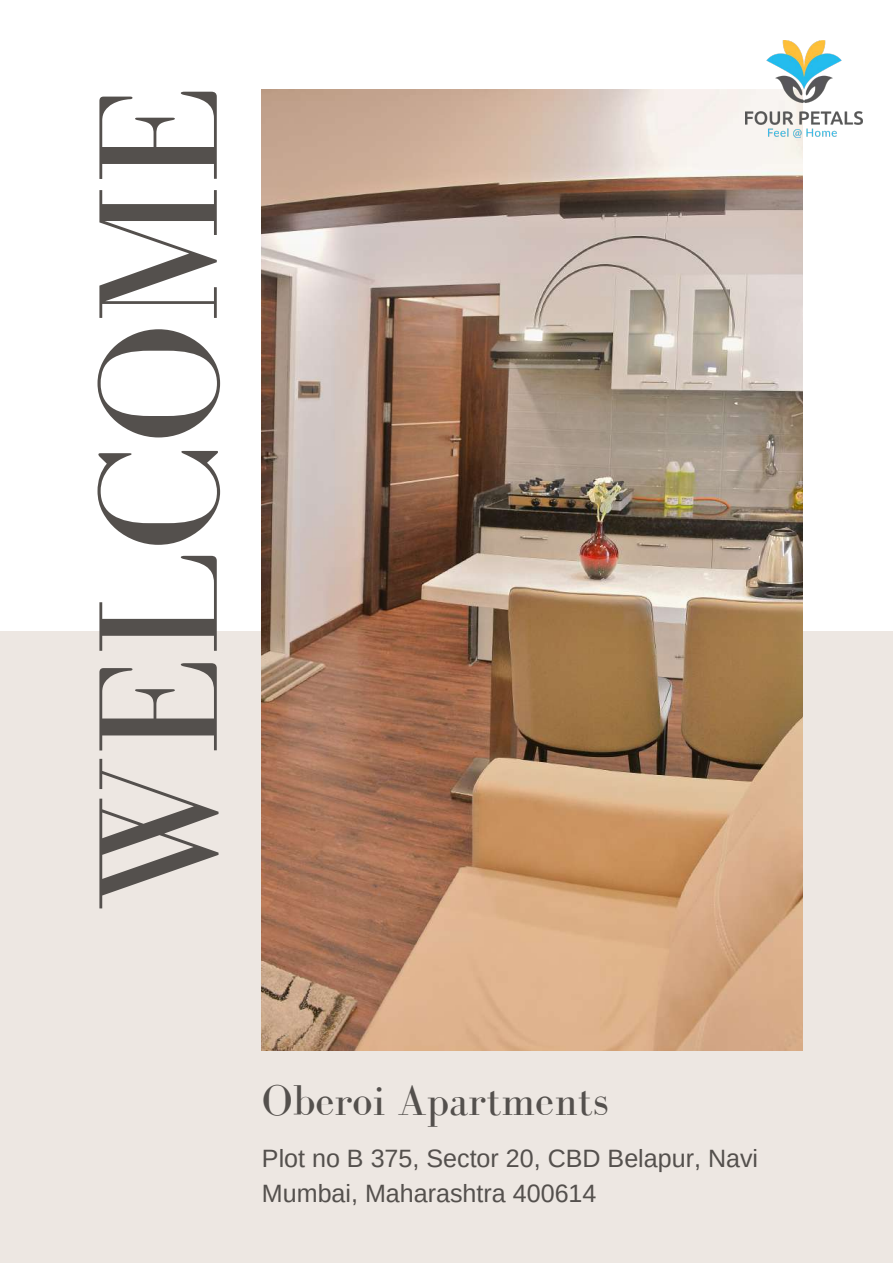
<style>
.page{position:relative;width:893px;height:1264px;background:#fff}
.page>*{position:absolute;margin:0;border:0;box-sizing:border-box;transform-origin:0 0}
.t1{font:174.45px "Bodoni FLF";color:#54504d}
.t2{font:44.4px "Bodoni FLF";color:#54504d}
.t3{font:25.05px/34.8px "Arimo";color:#54504d}
</style>
<div class="page">
<div style="left:0;top:631px;width:892px;height:631px;background:#ede7e2"></div>
<img style="left:262px;top:89px;width:540px;height:961px">
<img style="left:745px;top:41px;width:117px;height:96px">
<h1 class="t1" style="left:64px;top:913px;width:830px;rotate:-90deg">WELCOME</h1>
<h2 class="t2" style="left:262px;top:1076px;width:348px">Oberoi Apartments</h2>
<p class="t3" style="left:262px;top:1141px;width:497px">Plot no B 375, Sector 20, CBD Belapur, Navi<br>Mumbai, Maharashtra 400614</p>
</div>
